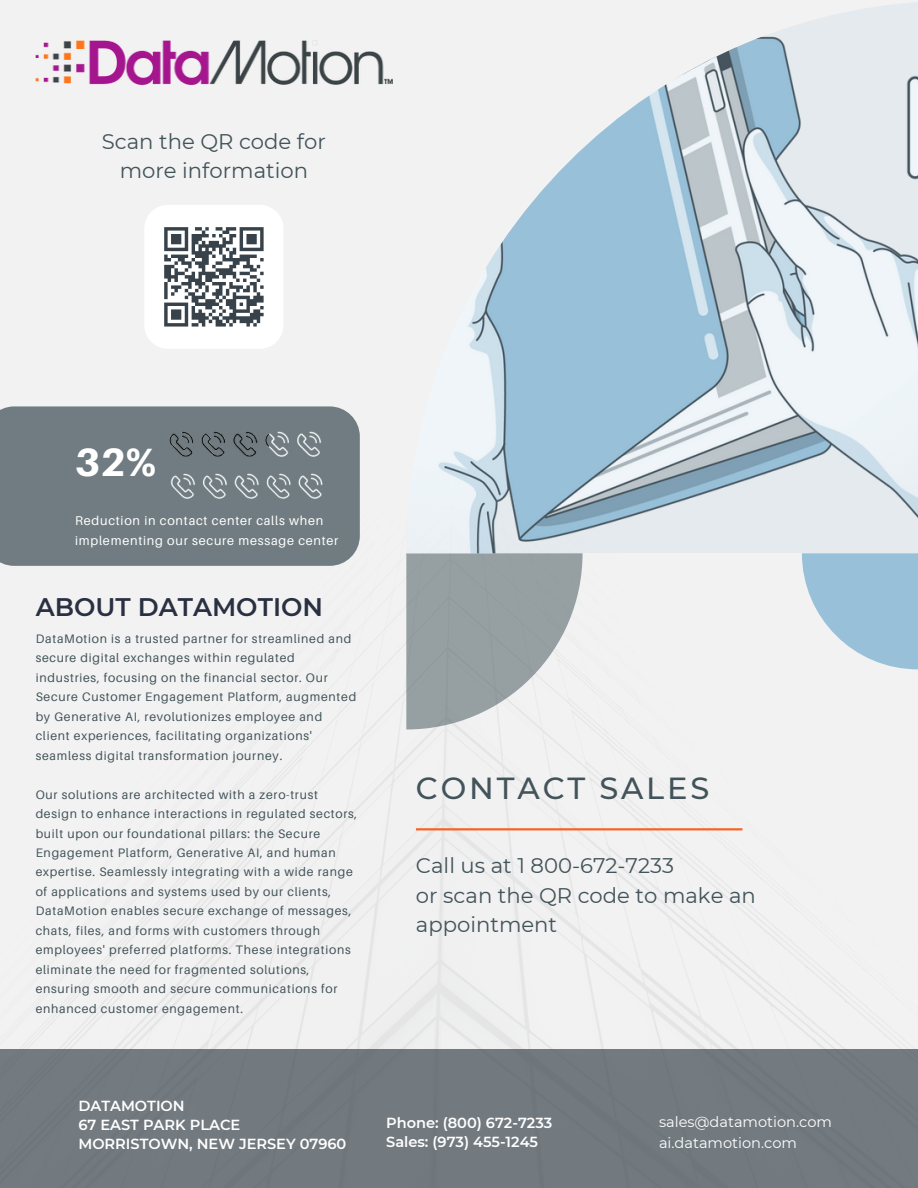
<style>
.page{position:relative;width:918px;height:1188px;background:#fff}
.page>*{position:absolute;margin:0;border:0;box-sizing:border-box;transform-origin:0 0}
.t1{font:800 39.45px "Aileron";color:#fff}
.t2{font:500 30.45px "Montserrat";letter-spacing:.095em;color:#425359}
.t3{font:600 25.35px "Montserrat";color:#293041}
.t4{font:21.15px/29.7px "Montserrat";color:#425359}
.t5{font:600 14.55px/19px "Montserrat";color:#fff}
.t6{font:14.55px "Montserrat";color:#fff}
.t7{font:12.75px/20.1px "Aileron";letter-spacing:.06em;color:#fff}
.t8{font:12.3px/19.5px "Aileron";letter-spacing:.06em;color:#425359}
</style>
<div class="page">
<div style="left:0;top:0;width:918px;height:1049px;background:#f2f2f2"></div>
<svg style="left:406px;top:553px;width:177px;height:177px"></svg>
<svg style="left:802px;top:554px;width:116px;height:115px"></svg>
<hr style="left:416px;top:828px;width:326px;height:2px;background:#f26629">
<div style="left:144px;top:205px;width:140px;height:144px;background:#fff;border-radius:24px"></div>
<svg style="left:407px;top:0;width:511px;height:553px"></svg>
<div style="left:0;top:406px;width:360px;height:160px;background:#707c81"></div>
<img style="left:165px;top:471px;width:159px;height:30px">
<img style="left:164px;top:429px;width:162px;height:30px">
<div style="left:0;top:1049px;width:918px;height:139px;background:#727a7f"></div>
<svg style="left:164px;top:227px;width:100px;height:100px"></svg>
<img style="left:36px;top:40px;width:356px;height:44px">
<h4 class="t4" style="left:102px;top:126px;width:225px;text-align:center">Scan the QR code for more information</h4>
<h4 class="t1" style="left:75px;top:438px;width:83px">32%</h4>
<p class="t7" style="left:75px;top:510px;width:265px">Reduction in contact center calls when implementing our secure message center</p>
<p class="t3" style="left:36px;top:592px;width:289px">ABOUT DATAMOTION</p>
<p class="t8" style="left:36px;top:628px;width:322px">DataMotion is a trusted partner for streamlined and secure digital exchanges within regulated industries, focusing on the financial sector. Our Secure Customer Engagement Platform, augmented by Generative AI, revolutionizes employee and client experiences, facilitating organizations' seamless digital transformation journey.</p>
<p class="t8" style="left:36px;top:784px;width:323px">Our solutions are architected with a zero-trust design to enhance interactions in regulated sectors, built upon our foundational pillars: the Secure Engagement Platform, Generative AI, and human expertise. Seamlessly integrating with a wide range of applications and systems used by our clients, DataMotion enables secure exchange of messages, chats, files, and forms with customers through employees' preferred platforms. These integrations eliminate the need for fragmented solutions, ensuring smooth and secure communications for enhanced customer engagement.</p>
<h1 class="t2" style="left:416px;top:770px;width:295px">CONTACT SALES</h1>
<p class="t4" style="left:416px;top:850px;width:341px">Call us at 1 800-672-7233<br>or scan the QR code to make an appointment</p>
<p class="t5" style="left:78px;top:1096px;width:270px">DATAMOTION<br>67 EAST PARK PLACE<br>MORRISTOWN, NEW JERSEY 07960</p>
<p class="t5" style="left:386px;top:1113px;width:168px">Phone: (800) 672-7233<br>Sales: (973) 455-1245</p>
<h3 class="t6" style="left:659px;top:1113px;width:174px">sales@datamotion.com</h3>
<p class="t6" style="left:659px;top:1134px;width:139px">ai.datamotion.com</p>
</div>
